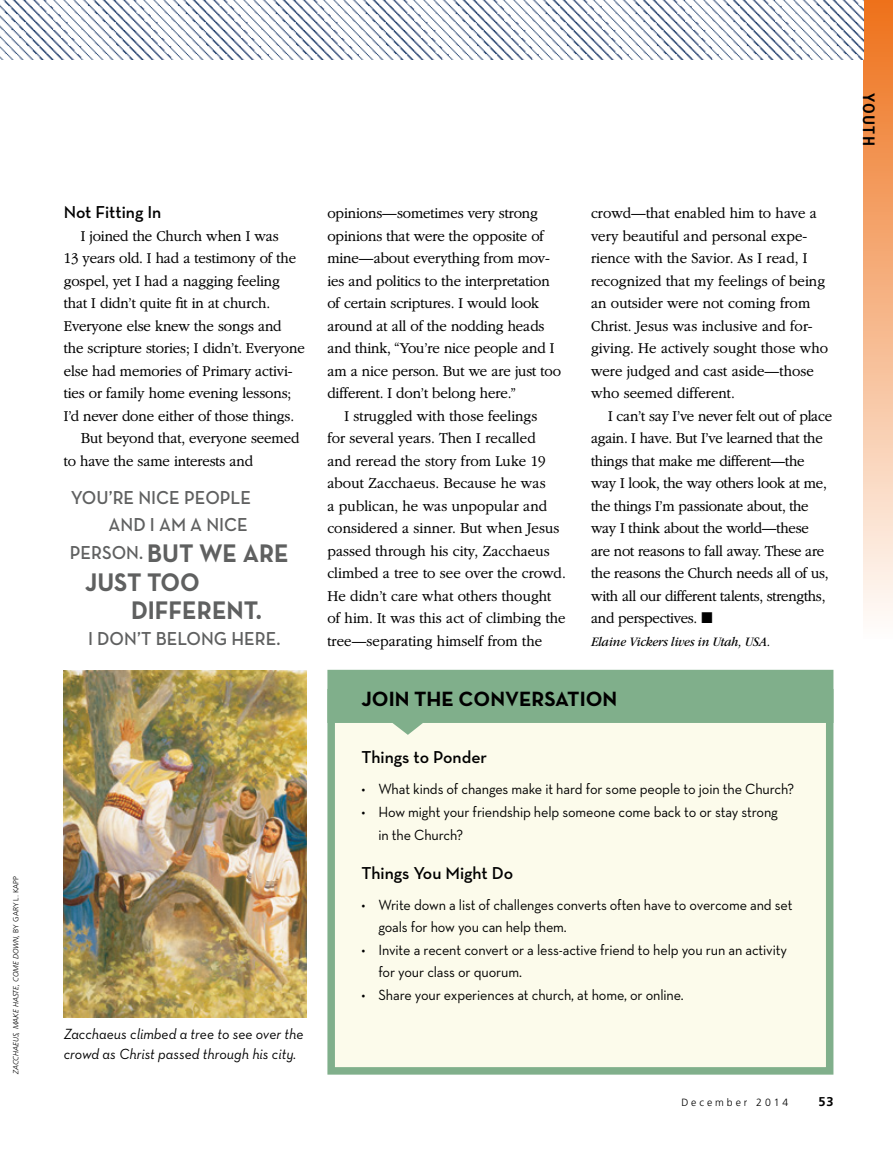
<style>
.page{position:relative;width:893px;height:1161px;background:#fff}
.page>*{position:absolute;margin:0;border:0;box-sizing:border-box;transform-origin:0 0}
.t1{font:700 25.95px "Neutralds Lat";color:#5f6060;scale:.95 1}
.SIDE_title_LARGE{font:21px "Neutralds Lat Bold Alt";color:#000}
.t2{font:19.05px/26.7px "Neutralds Lat Demi";color:#5f6060;text-align:right;scale:.95 1}
.t3{font:17.55px "Neutralds Lat Demi";letter-spacing:-.005em;color:#000}
.t4{font:700 condensed 16.5px "Frutigerlds Lat";letter-spacing:.085em;color:#000}
.ARTCL_para{font:300 15.75px/22.5px "Garamondlds Lat Plus";letter-spacing:-.01em;color:#000;scale:.95 1}
.SIDE-LISTbullet-1_pa{font:15px/22.5px "Neutralds Lat";letter-spacing:-.01em;color:#000;scale:.95 1}
.t5{font:italic 15px/19.5px "Neutralds Lat";color:#000;scale:.95 1}
.Bio_para{font:italic 13.5px "Garamondlds Lat";letter-spacing:-.01em;color:#000;scale:.92 1}
.t6{font:700 12.75px "Frutigerlds Lat";color:#000}
.t7{font:300 10.5px "Frutigerlds Lat";letter-spacing:.28em;color:#000}
.FIGimg-CRDT_para{font:italic 300 7.5px "Frutigerlds Lat";color:#000}
.s1{font-style:normal}
.s2{font-family:"Neutralds Lat Demi";font-weight:400;font-size:19.05px}
</style>
<div class="page">
<div style="left:863px;top:0;width:30px;height:639px;background:linear-gradient(to bottom,#ee711a,#fefdfd)"></div>
<img style="left:0;top:0;width:863px;height:60px">
<div style="left:327px;top:689px;width:506px;height:385px;background:#fcfbeb;border:8px solid #80af8b"></div>
<svg style="left:327px;top:670px;width:506px;height:65px"></svg>
<img style="left:64px;top:671px;width:242px;height:346px">
<p class="FIGimg-CRDT_para" style="left:10px;top:1074px;width:199px;rotate:-90deg">ZACCHAEUS, MAKE HASTE, COME DOWN, <span class="s1">BY GARY L. KAPP</span></p>
<p class="t3" style="left:64px;top:198px;width:99px">Not Fitting In</p>
<p class="ARTCL_para" style="left:64px;top:224px;width:255px;text-indent:17px">I joined the Church when I was<br>13 years old. I had a testimony of the gospel, yet I had a nagging feeling that I didn’t quite fit in at church.<br>Everyone else knew the songs and the scripture stories; I didn’t. Everyone else had memories of Primary activi&shy;ties or family home evening lessons; I’d never done either of those things.</p>
<p class="ARTCL_para" style="left:64px;top:426px;width:250px;text-indent:17px">But beyond that, everyone seemed to have the same interests and</p>
<p class="t2" style="left:71px;top:483px;width:191px">YOU’RE NICE PEOPLE<br>AND I AM A NICE</p>
<p class="t1" style="left:70px;top:531px;width:232px"><span class="s2">PERSON.</span> BUT WE ARE</p>
<p class="t1" style="left:85px;top:561px;width:122px">JUST TOO</p>
<p class="t1" style="left:131px;top:588px;width:139px">DIFFERENT.</p>
<p class="t2" style="left:88px;top:624px;width:204px">I DON’T BELONG HERE.</p>
<p class="t5" style="left:64px;top:1023px;width:254px">Zacchaeus climbed a tree to see over the crowd as Christ passed through his city.</p>
<p class="ARTCL_para" style="left:327px;top:201px;width:247px">opinions—sometimes very strong opinions that were the opposite of mine—about everything from mov&shy;ies and politics to the interpretation of certain scriptures. I would look around at all of the nodding heads and think, “You’re nice people and I am a nice person. But we are just too different. I don’t belong here.”</p>
<p class="ARTCL_para" style="left:327px;top:404px;width:253px;text-indent:17px">I struggled with those feelings<br>for several years. Then I recalled<br>and reread the story from Luke 19 about Zacchaeus. Because he was<br>a publican, he was unpopular and considered a sinner. But when Jesus passed through his city, Zacchaeus climbed a tree to see over the crowd.<br>He didn’t care what others thought of him. It was this act of climbing the tree—separating himself from the</p>
<p class="ARTCL_para" style="left:591px;top:201px;width:251px">crowd—that enabled him to have a very beautiful and personal expe&shy;rience with the Savior. As I read, I recognized that my feelings of being an outsider were not coming from Christ. Jesus was inclusive and for&shy;giving. He actively sought those who were judged and cast aside—those who seemed different.</p>
<p class="ARTCL_para" style="left:591px;top:404px;width:255px;text-indent:17px">I can’t say I’ve never felt out of place again. I have. But I’ve learned that the things that make me different—the way I look, the way others look at me, the things I’m passionate about, the way I think about the world—these<br>are not reasons to fall away. These are the reasons the Church needs all of us, with all our different talents, strengths, and perspectives. ◼</p>
<p class="Bio_para" style="left:591px;top:632px;width:196px">Elaine Vickers lives in Utah, USA.</p>
<p class="SIDE_title_LARGE" style="left:361px;top:681px;width:257px">JOIN THE CONVERSATION</p>
<p class="t3" style="left:361px;top:743px;width:127px">Things to Ponder</p>
<p class="SIDE-LISTbullet-1_pa" style="left:361px;top:777px;width:457px">• What kinds of changes make it hard for some people to join the Church?</p>
<p class="SIDE-LISTbullet-1_pa" style="left:378px;top:799px;width:422px;text-indent:-17px">• How might your friendship help someone come back to or stay strong in the Church?</p>
<p class="t3" style="left:361px;top:859px;width:153px">Things You Might Do</p>
<p class="SIDE-LISTbullet-1_pa" style="left:378px;top:892px;width:437px;text-indent:-17px">• Write down a list of challenges converts often have to overcome and set goals for how you can help them.</p>
<p class="SIDE-LISTbullet-1_pa" style="left:378px;top:937px;width:431px;text-indent:-17px">• Invite a recent convert or a less-active friend to help you run an activity for your class or quorum.</p>
<p class="SIDE-LISTbullet-1_pa" style="left:361px;top:982px;width:341px">• Share your experiences at church, at home, or online.</p>
<p class="t7" style="left:681px;top:1094px;width:109px">December 2014</p>
<p class="t6" style="left:819px;top:1091px;width:16px">53</p>
<p class="t4" style="left:881px;top:93px;width:55px;rotate:90deg">YOUTH</p>
</div>
